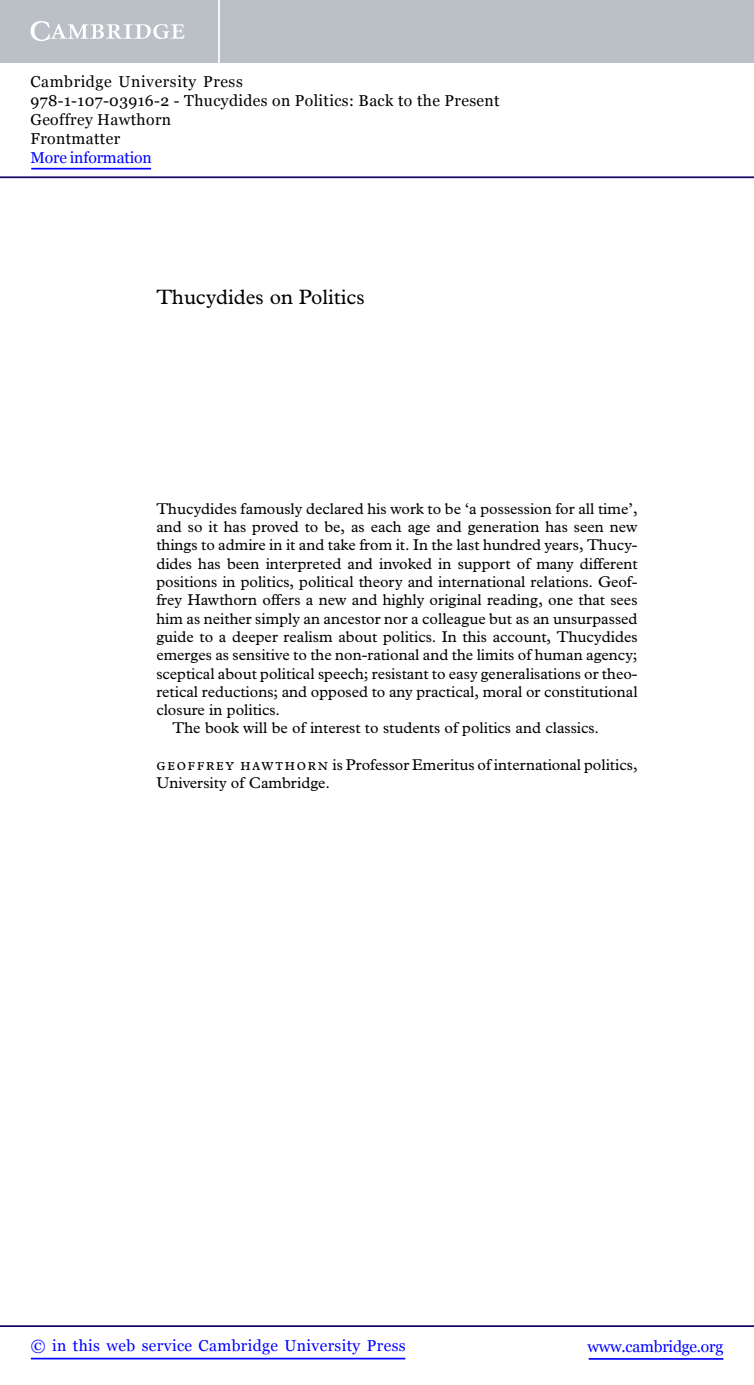
<style>
.page{position:relative;width:754px;height:1385px;background:#fff}
.page>*{position:absolute;margin:0;border:0;box-sizing:border-box;transform-origin:0 0}
.t1{font:21px "Plantin";color:#000}
.t2{font:15.75px/18.4px "Plantin";color:#000}
.t3{font:15.75px/18.9px "Georgia";letter-spacing:.025em;color:#000}
.t4{font:15.75px "Georgia";letter-spacing:.025em;color:#00f}
.t5{font:15.75px "Georgia";letter-spacing:-.015em;color:#00f}
.t6{font:15.75px "Georgia";letter-spacing:-.01em;color:#00f}
.s1{font-family:"Plantin Exp"}
</style>
<div class="page">
<hr style="left:589px;top:1358px;width:134px;height:1px;background:#00f">
<hr style="left:0;top:1325px;width:754px;height:2px;background:#150666">
<hr style="left:31px;top:1357px;width:374px;height:2px;background:#00f">
<div style="left:0;top:0;width:754px;height:63px;background:#bac0c6"></div>
<svg style="left:31px;top:21px;width:154px;height:20px"></svg>
<hr style="left:218px;top:0;width:2px;height:63px;background:#fff">
<hr style="left:0;top:176px;width:754px;height:2px;background:#150666">
<hr style="left:31px;top:168px;width:120px;height:1px;background:#00f">
<p class="t3" style="left:31px;top:72px;width:471px">Cambridge University Press<br>978-1-107-03916-2 - Thucydides on Politics: Back to the Present<br>Geoffrey Hawthorn<br>Frontmatter</p>
<p class="t6" style="left:31px;top:148px;width:123px">More information</p>
<h1 class="t1" style="left:156px;top:289px;width:210px">Thucydides on Politics</h1>
<p class="t2" style="left:156px;top:500px;width:483px">Thucydides famously declared his work to be ‘a possession for all time’,</p>
<p class="t2" style="left:156px;top:519px;width:483px">and so it has proved to be, as each age and generation has seen new</p>
<p class="t2" style="left:156px;top:537px;width:483px">things to admire in it and take from it. In the last hundred years, Thucy-</p>
<p class="t2" style="left:156px;top:555px;width:483px">dides has been interpreted and invoked in support of many different</p>
<p class="t2" style="left:156px;top:574px;width:483px">positions in politics, political theory and international relations. Geof-</p>
<p class="t2" style="left:156px;top:592px;width:483px">frey Hawthorn offers a new and highly original reading, one that sees</p>
<p class="t2" style="left:156px;top:610px;width:483px">him as neither simply an ancestor nor a colleague but as an unsurpassed</p>
<p class="t2" style="left:156px;top:629px;width:483px">guide to a deeper realism about politics. In this account, Thucydides</p>
<p class="t2" style="left:156px;top:647px;width:483px">emerges as sensitive to the non-rational and the limits of human agency;</p>
<p class="t2" style="left:156px;top:665px;width:483px">sceptical about political speech; resistant to easy generalisations or theo-</p>
<p class="t2" style="left:156px;top:683px;width:483px">retical reductions; and opposed to any practical, moral or constitutional</p>
<p class="t2" style="left:156px;top:702px;width:125px">closure in politics.</p>
<p class="t2" style="left:173px;top:720px;width:428px">The book will be of interest to students of politics and classics.</p>
<p class="t2" style="left:156px;top:757px;width:483px"><span class="s1">geoffrey hawthorn</span> is Professor Emeritus of international politics,<br>University of Cambridge.</p>
<p class="t4" style="left:31px;top:1337px;width:376px">© in this web service Cambridge University Press</p>
<p class="t5" style="left:587px;top:1337px;width:137px">www.cambridge.org</p>
</div>
